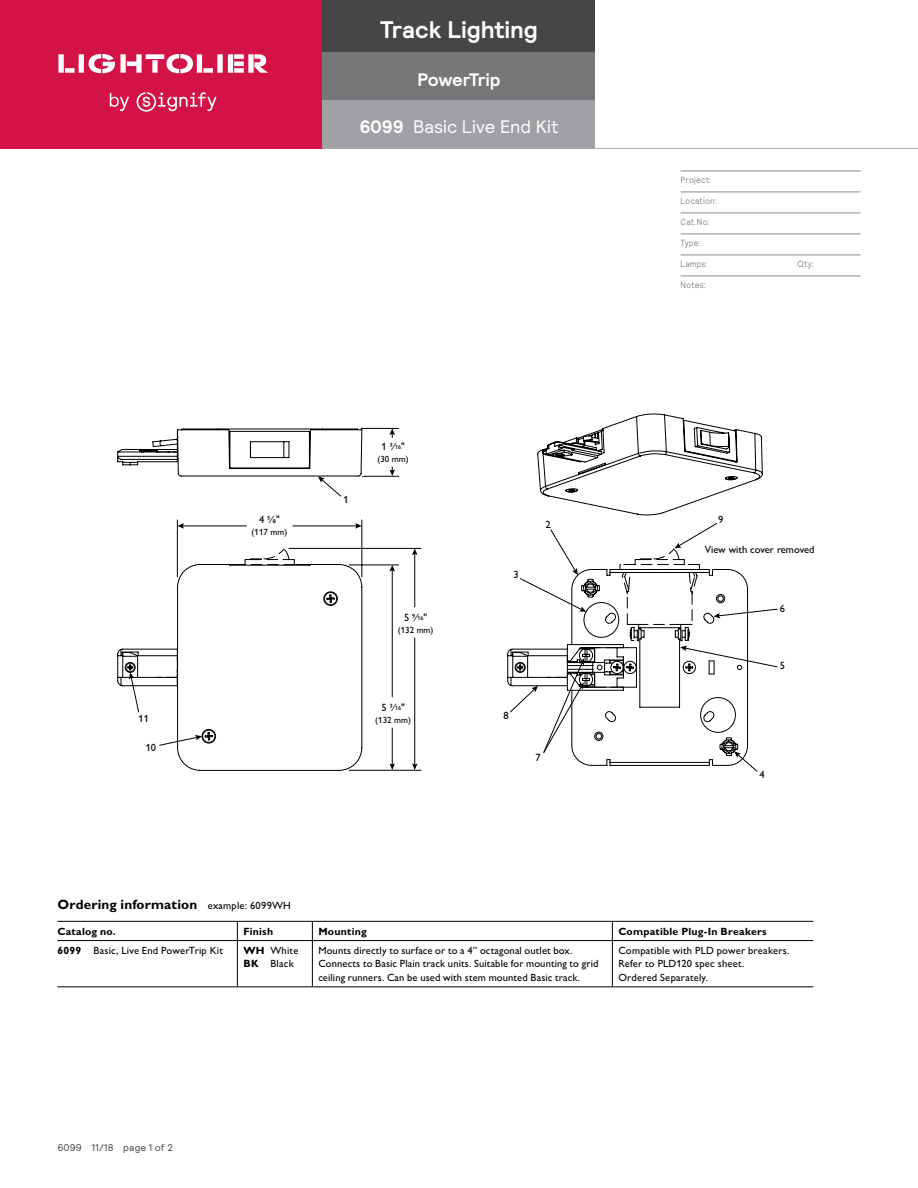
<style>
.page{position:relative;width:918px;height:1188px;background:#fff}
.page>*{position:absolute;margin:0;border:0;box-sizing:border-box;transform-origin:0 0}
.t1{font:700 24px "Relative";color:#fff}
.t2{font:18px "Relative";color:#fff}
.t3{font:700 18px "Relative";letter-spacing:-.005em;color:#fff}
.t4{font:700 13.5px "Gill Sans Alt One";letter-spacing:.015em;color:#000}
.t5{font:10.5px/13.5px "Gill Sans Alt One";letter-spacing:.015em;color:#000}
.t6{font:700 10.5px "Gill Sans Alt One";letter-spacing:.02em;color:#000}
.t7{font:9.75px "Relative";letter-spacing:.015em;color:#464547}
.t8{font:9px "Relative";letter-spacing:.02em;color:#8a8c8e;scale:.9 1}
.t9{font:9px "Gill Sans Alt One";color:#000}
.s1{font-weight:700}
.s2{font-size:6.15px}
.s3{font-weight:400;font-size:10.5px}
</style>
<div class="page">
<hr style="left:681px;top:171px;width:180px;height:1px;background:#8a8c8e">
<hr style="left:681px;top:192px;width:180px;height:1px;background:#8a8c8e">
<hr style="left:681px;top:213px;width:180px;height:1px;background:#8a8c8e">
<hr style="left:681px;top:234px;width:180px;height:1px;background:#8a8c8e">
<hr style="left:681px;top:255px;width:180px;height:1px;background:#8a8c8e">
<hr style="left:681px;top:276px;width:180px;height:1px;background:#8a8c8e">
<div style="left:0;top:0;width:322px;height:148px;background:#d31245"></div>
<div style="left:322px;top:0;width:274px;height:52px;background:#464547"></div>
<div style="left:322px;top:52px;width:274px;height:48px;background:#757779"></div>
<div style="left:322px;top:100px;width:274px;height:48px;background:#9fa1a4"></div>
<hr style="left:322px;top:148px;width:274px;height:1px;background:#abadb0">
<hr style="left:596px;top:148px;width:322px;height:1px;background:#abadb0">
<hr style="left:0;top:148px;width:322px;height:1px;background:#d31245">
<svg style="left:58px;top:54px;width:210px;height:19px"></svg>
<svg style="left:110px;top:92px;width:107px;height:20px"></svg>
<svg style="left:117px;top:563px;width:246px;height:208px"></svg>
<svg style="left:125px;top:519px;width:217px;height:224px"></svg>
<svg style="left:325px;top:414px;width:438px;height:102px"></svg>
<svg style="left:556px;top:431px;width:181px;height:49px"></svg>
<svg style="left:129px;top:672px;width:11px;height:41px"></svg>
<svg style="left:159px;top:735px;width:43px;height:11px"></svg>
<svg style="left:507px;top:522px;width:271px;height:250px"></svg>
<svg style="left:117px;top:428px;width:282px;height:55px"></svg>
<hr style="left:177px;top:520px;width:1px;height:57px;background:#000">
<hr style="left:349px;top:770px;width:72px;height:1px;background:#000">
<hr style="left:361px;top:520px;width:1px;height:57px;background:#000">
<hr style="left:289px;top:548px;width:132px;height:1px;background:#000">
<hr style="left:349px;top:565px;width:50px;height:1px;background:#000">
<hr style="left:392px;top:569px;width:1px;height:128px;background:#000">
<svg style="left:389px;top:565px;width:6px;height:7px"></svg>
<hr style="left:414px;top:553px;width:1px;height:54px;background:#000">
<svg style="left:412px;top:548px;width:6px;height:7px"></svg>
<hr style="left:292px;top:526px;width:65px;height:1px;background:#000">
<svg style="left:355px;top:523px;width:7px;height:6px"></svg>
<hr style="left:182px;top:526px;width:65px;height:1px;background:#000">
<svg style="left:177px;top:523px;width:7px;height:6px"></svg>
<hr style="left:392px;top:728px;width:1px;height:38px;background:#000">
<svg style="left:389px;top:763px;width:6px;height:7px"></svg>
<hr style="left:414px;top:638px;width:1px;height:128px;background:#000">
<svg style="left:412px;top:763px;width:6px;height:7px"></svg>
<svg style="left:237px;top:922px;width:1px;height:18px"></svg>
<svg style="left:312px;top:922px;width:1px;height:18px"></svg>
<svg style="left:612px;top:922px;width:1px;height:18px"></svg>
<hr style="left:237px;top:941px;width:1px;height:45px;background:#000">
<hr style="left:312px;top:941px;width:1px;height:45px;background:#000">
<hr style="left:612px;top:941px;width:1px;height:45px;background:#000">
<hr style="left:57px;top:986px;width:180px;height:1px;background:#000">
<hr style="left:612px;top:986px;width:201px;height:1px;background:#000">
<hr style="left:237px;top:986px;width:75px;height:1px;background:#000">
<hr style="left:312px;top:986px;width:300px;height:1px;background:#000">
<hr style="left:57px;top:921px;width:180px;height:1px;background:#000">
<hr style="left:237px;top:921px;width:75px;height:1px;background:#000">
<hr style="left:312px;top:921px;width:300px;height:1px;background:#000">
<hr style="left:612px;top:921px;width:201px;height:1px;background:#000">
<hr style="left:57px;top:940px;width:180px;height:1px;background:#000">
<hr style="left:237px;top:940px;width:75px;height:1px;background:#000">
<hr style="left:312px;top:940px;width:300px;height:1px;background:#000">
<hr style="left:612px;top:940px;width:201px;height:1px;background:#000">
<h1 class="t1" style="left:380px;top:14px;width:159px">Track Lighting</h1>
<h2 class="t3" style="left:417px;top:67px;width:85px">PowerTrip</h2>
<h2 class="t2" style="left:359px;top:115px;width:201px"><span class="s1">6099</span> Basic Live End Kit</h2>
<p class="t5" style="left:139px;top:712px;width:12px">11</p>
<p class="t5" style="left:146px;top:740px;width:12px">10</p>
<p class="t5" style="left:259px;top:513px;width:22px">4 ⅝"</p>
<p class="t9" style="left:252px;top:526px;width:37px">(117 mm)</p>
<p class="t5" style="left:343px;top:493px;width:7px">1</p>
<p class="t5" style="left:381px;top:439px;width:25px">1 ³⁄<span class="s2">16</span>"</p>
<p class="t9" style="left:378px;top:452px;width:33px">(30 mm)</p>
<p class="t5" style="left:404px;top:610px;width:25px">5 <sup>9</sup>⁄<span class="s2">16</span>"</p>
<p class="t9" style="left:398px;top:623px;width:37px">(132 mm)</p>
<p class="t5" style="left:381px;top:700px;width:25px">5 ³⁄<span class="s2">16</span>"</p>
<p class="t9" style="left:375px;top:713px;width:37px">(132 mm)</p>
<p class="t5" style="left:514px;top:568px;width:7px">3</p>
<p class="t5" style="left:546px;top:518px;width:7px">2</p>
<p class="t5" style="left:504px;top:709px;width:7px">8</p>
<p class="t5" style="left:535px;top:751px;width:7px">7</p>
<p class="t8" style="left:681px;top:174px;width:36px">Project:</p>
<p class="t8" style="left:681px;top:195px;width:42px">Location:</p>
<p class="t8" style="left:681px;top:216px;width:34px">Cat.No:</p>
<p class="t8" style="left:681px;top:237px;width:24px">Type:</p>
<p class="t8" style="left:681px;top:258px;width:32px">Lamps:</p>
<p class="t8" style="left:798px;top:258px;width:20px">Qty:</p>
<p class="t8" style="left:681px;top:279px;width:30px">Notes:</p>
<p class="t5" style="left:718px;top:513px;width:7px">9</p>
<p class="t5" style="left:705px;top:542px;width:111px">View with cover removed</p>
<p class="t5" style="left:780px;top:601px;width:7px">6</p>
<p class="t5" style="left:780px;top:659px;width:7px">5</p>
<p class="t5" style="left:760px;top:768px;width:7px">4</p>
<p class="t4" style="left:57px;top:896px;width:235px">Ordering information <span class="s3">example: 6099WH</span></p>
<p class="t6" style="left:57px;top:924px;width:60px">Catalog no.</p>
<p class="t6" style="left:243px;top:924px;width:31px">Finish</p>
<p class="t6" style="left:318px;top:924px;width:50px">Mounting</p>
<p class="t6" style="left:618px;top:924px;width:150px">Compatible Plug-In Breakers</p>
<p class="t5" style="left:57px;top:943px;width:167px"><span class="s1">6099</span> Basic, Live End PowerTrip Kit</p>
<p class="t5" style="left:243px;top:943px;width:57px"><span class="s1">WH</span> White<br><span class="s1">BK</span> Black</p>
<p class="t5" style="left:318px;top:943px;width:282px">Mounts directly to surface or to a 4” octagonal outlet box.<br>Connects to Basic Plain track units. Suitable for mounting to grid ceiling runners. Can be used with stem mounted Basic track.</p>
<p class="t5" style="left:618px;top:943px;width:173px">Compatible with PLD power breakers.<br>Refer to PLD120 spec sheet.<br>Ordered Separately.</p>
<p class="t7" style="left:57px;top:1141px;width:117px">6099 11/18 page 1 of 2</p>
</div>
